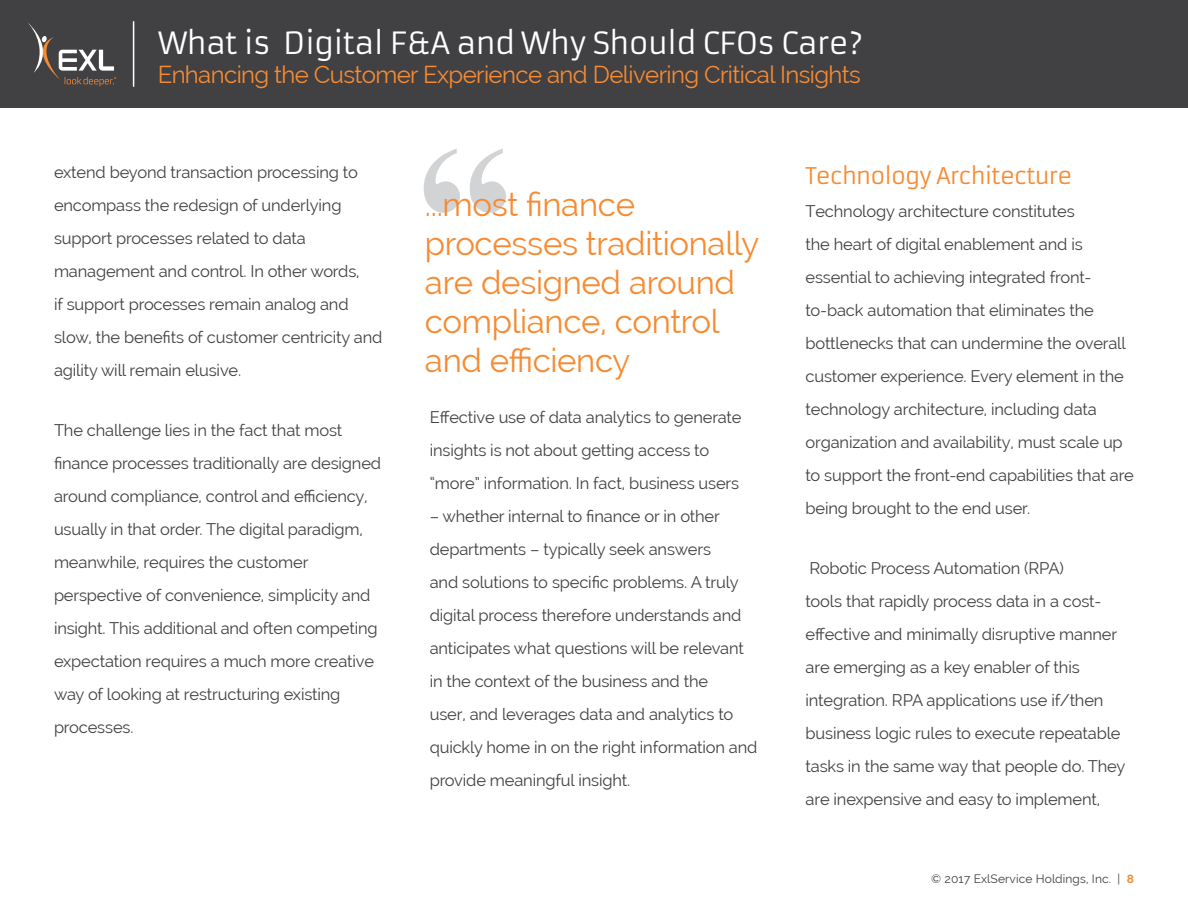
<style>
.page{position:relative;width:1188px;height:918px;background:#fff}
.page>*{position:absolute;margin:0;border:0;box-sizing:border-box;transform-origin:0 0}
.t1{font:33px/39px "Raleway";letter-spacing:-.01em;color:#f68b33}
.t2{font:30px "Armata";letter-spacing:-.025em;color:#fff}
.t3{font:24px "Raleway";letter-spacing:-.025em;color:#f68b33}
.t4{font:22.5px "Armata";letter-spacing:-.04em;color:#f68b33}
.t5{font:16.5px/33px "Raleway";letter-spacing:-.01em;color:#414042}
.t6{font:12px "Raleway";letter-spacing:.01em;color:#414042}
.s1{font-weight:700;color:#f68b33}
</style>
<div class="page">
<div style="left:0;top:0;width:1188px;height:108px;background:#414042"></div>
<svg style="left:28px;top:23px;width:88px;height:63px"></svg>
<hr style="left:133px;top:22px;width:1px;height:64px;background:#fff">
<svg style="left:424px;top:148px;width:82px;height:65px"></svg>
<h2 class="t2" style="left:158px;top:25px;width:707px">What is Digital F&amp;A and Why Should CFOs Care?</h2>
<h3 class="t3" style="left:158px;top:61px;width:705px">Enhancing the Customer Experience and Delivering Critical Insights</h3>
<p class="t5" style="left:54px;top:155px;width:330px">extend beyond transaction processing to encompass the redesign of underlying support processes related to data management and control. In other words,<br>if support processes remain analog and slow, the benefits of customer centricity and agility will remain elusive.</p>
<p class="t5" style="left:54px;top:413px;width:329px">The challenge lies in the fact that most finance processes traditionally are designed around compliance, control and efficiency, usually in that order. The digital paradigm, meanwhile, requires the customer perspective of convenience, simplicity and insight. This additional and often competing expectation requires a much more creative way of looking at restructuring existing processes.</p>
<h1 class="t1" style="left:425px;top:184px;width:336px">...most finance processes traditionally are designed around compliance, control and efficiency</h1>
<p class="t5" style="left:430px;top:400px;width:313px">Effective use of data analytics to generate insights is not about getting access to “more” information. In fact, business users</p>
<p class="t5" style="left:430px;top:499px;width:329px">– whether internal to finance or in other departments – typically seek answers<br>and solutions to specific problems. A truly digital process therefore understands and anticipates what questions will be relevant in the context of the business and the<br>user, and leverages data and analytics to quickly home in on the right information and provide meaningful insight.</p>
<h3 class="t4" style="left:806px;top:162px;width:268px">Technology Architecture</h3>
<p class="t5" style="left:806px;top:195px;width:330px">Technology architecture constitutes<br>the heart of digital enablement and is essential to achieving integrated front&shy;to-back automation that eliminates the bottlenecks that can undermine the overall customer experience. Every element in the technology architecture, including data organization and availability, must scale up to support the front-end capabilities that are being brought to the end user.</p>
<p class="t5" style="left:806px;top:552px;width:322px">Robotic Process Automation (RPA)<br>tools that rapidly process data in a cost&shy;effective and minimally disruptive manner are emerging as a key enabler of this integration. RPA applications use if/then business logic rules to execute repeatable tasks in the same way that people do. They are inexpensive and easy to implement,</p>
<p class="t6" style="left:931px;top:872px;width:204px">© 2017 ExlService Holdings, Inc. | <span class="s1">8</span></p>
</div>
